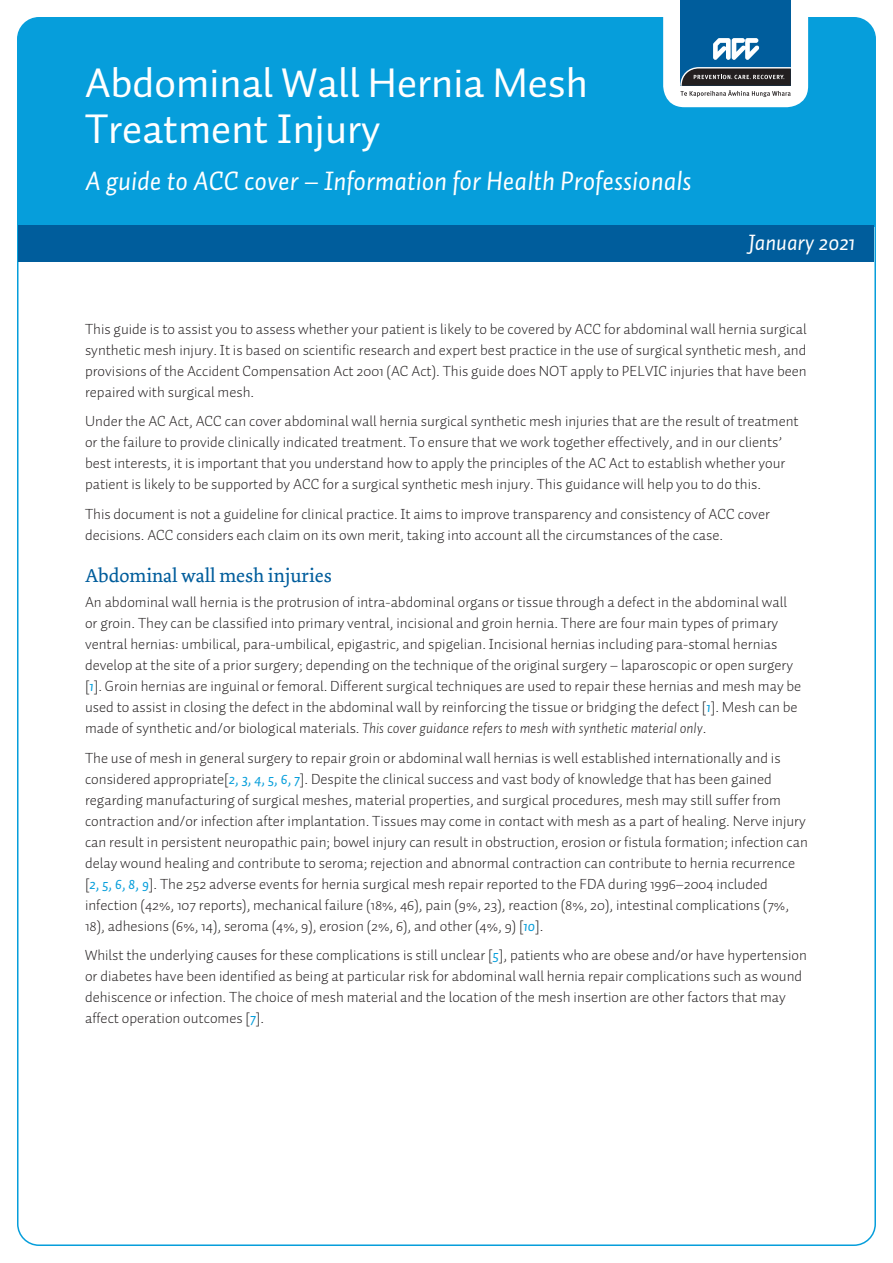
<style>
.page{position:relative;width:893px;height:1263px;background:#fff}
.page>*{position:absolute;margin:0;border:0;box-sizing:border-box;transform-origin:0 0}
.t1{font:42px/46.5px "Auto 1";color:#fff}
.A_guide_to{font:italic 27px "Auto 1";color:#fff}
.t2{font:italic 22.5px "Auto 1";color:#fff}
.Subhead_1{font:19.5px "Dolly";color:#005d9c}
.Bodytext{font:300 15px/21px "Auto 1";color:#231f20}
.s1{font-weight:400;font-style:italic;color:#069edb}
.s2{font-style:italic}
</style>
<div class="page">
<div style="left:18px;top:18px;width:857px;height:208px;background:#069edb"></div>
<svg style="left:663px;top:0;width:145px;height:107px;background:#709bb8"></svg>
<div style="left:19px;top:225px;width:855px;height:37px;background:#005d9c"></div>
<p class="t1" style="left:85px;top:59px;width:504px">Abdominal Wall Hernia Mesh<br>Treatment Injury</p>
<p class="A_guide_to" style="left:85px;top:164px;width:608px">A guide to ACC cover – Information for Health Professionals</p>
<p class="t2" style="left:748px;top:228px;width:109px">January 2021</p>
<p class="Bodytext" style="left:85px;top:318px;width:723px;text-align:justify">This guide is to assist you to assess whether your patient is likely to be covered by ACC for abdominal wall hernia surgical synthetic mesh injury. It is based on scientific research and expert best practice in the use of surgical synthetic mesh, and provisions of the Accident Compensation Act 2001 (AC Act). This guide does NOT apply to PELVIC injuries that have been repaired with surgical mesh.</p>
<p class="Bodytext" style="left:85px;top:410px;width:715px">Under the AC Act, ACC can cover abdominal wall hernia surgical synthetic mesh injuries that are the result of treatment or the failure to provide clinically indicated treatment. To ensure that we work together effectively, and in our clients’ best interests, it is important that you understand how to apply the principles of the AC Act to establish whether your patient is likely to be supported by ACC for a surgical synthetic mesh injury. This guidance will help you to do this.</p>
<p class="Bodytext" style="left:85px;top:503px;width:687px">This document is not a guideline for clinical practice. It aims to improve transparency and consistency of ACC cover decisions. ACC considers each claim on its own merit, taking into account all the circumstances of the case.</p>
<p class="Subhead_1" style="left:85px;top:564px;width:248px">Abdominal wall mesh injuries</p>
<p class="Bodytext" style="left:85px;top:591px;width:718px">An abdominal wall hernia is the protrusion of intra-abdominal organs or tissue through a defect in the abdominal wall or groin. They can be classified into primary ventral, incisional and groin hernia. There are four main types of primary ventral hernias: umbilical, para-umbilical, epigastric, and spigelian. Incisional hernias including para-stomal hernias develop at the site of a prior surgery; depending on the technique of the original surgery – laparoscopic or open surgery [<span class="s1">1</span>]. Groin hernias are inguinal or femoral. Different surgical techniques are used to repair these hernias and mesh may be used to assist in closing the defect in the abdominal wall by reinforcing the tissue or bridging the defect [<span class="s1">1</span>]. Mesh can be made of synthetic and/or biological materials. <span class="s2">This cover guidance refers to mesh with synthetic material only</span>.</p>
<p class="Bodytext" style="left:85px;top:747px;width:724px">The use of mesh in general surgery to repair groin or abdominal wall hernias is well established internationally and is considered appropriate[<span class="s1">2, 3, 4, 5, 6, 7</span>]. Despite the clinical success and vast body of knowledge that has been gained regarding manufacturing of surgical meshes, material properties, and surgical procedures, mesh may still suffer from contraction and/or infection after implantation. Tissues may come in contact with mesh as a part of healing. Nerve injury can result in persistent neuropathic pain; bowel injury can result in obstruction, erosion or fistula formation; infection can delay wound healing and contribute to seroma; rejection and abnormal contraction can contribute to hernia recurrence [<span class="s1">2, 5, 6, 8, 9</span>]. The 252 adverse events for hernia surgical mesh repair reported to the FDA during 1996–2004 included infection (42%, 107 reports), mechanical failure (18%, 46), pain (9%, 23), reaction (8%, 20), intestinal complications (7%, 18), adhesions (6%, 14), seroma (4%, 9), erosion (2%, 6), and other (4%, 9) [<span class="s1">10</span>].</p>
<p class="Bodytext" style="left:85px;top:944px;width:723px">Whilst the underlying causes for these complications is still unclear [<span class="s1">5</span>], patients who are obese and/or have hypertension or diabetes have been identified as being at particular risk for abdominal wall hernia repair complications such as wound dehiscence or infection. The choice of mesh material and the location of the mesh insertion are other factors that may affect operation outcomes [<span class="s1">7</span>].</p>
</div>
